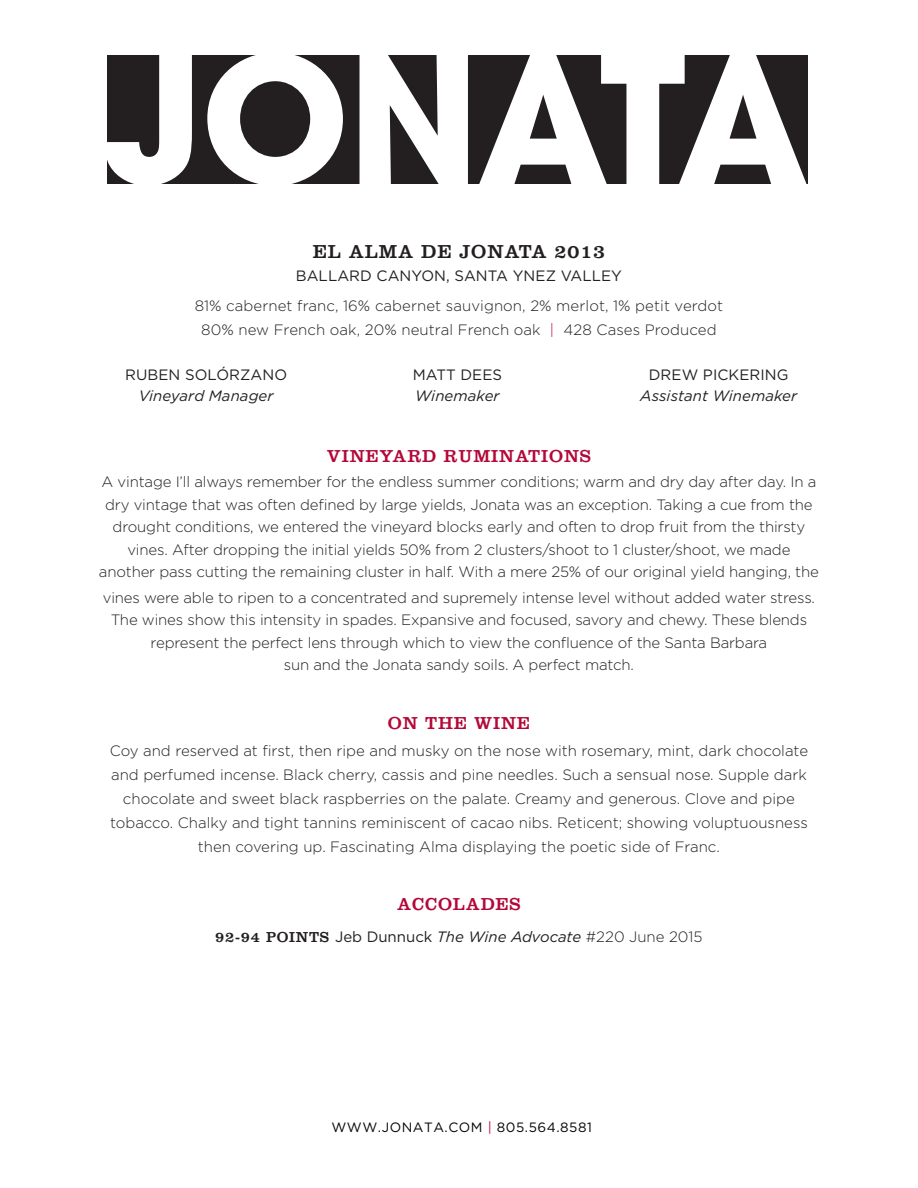
<style>
.page{position:relative;width:918px;height:1188px;background:#fff}
.page>*{position:absolute;margin:0;border:0;box-sizing:border-box;transform-origin:0 0}
.t1{font:19.5px "Clarendon";letter-spacing:.05em;color:#231f20}
.t2{font:18px "Clarendon";letter-spacing:.05em;color:#b30838}
.t3{font:300 15px/22.5px "Gotham";letter-spacing:-.01em;color:#231f20;text-align:center}
.t4{font:italic 15px "Gotham";letter-spacing:.005em;color:#231f20}
.t5{font:15px "Gotham";letter-spacing:.005em;color:#231f20}
.t6{font:13.5px "Gotham";letter-spacing:.04em;color:#050504}
.s1{color:#b30838}
.s2{font-family:"Clarendon";font-style:normal}
.s3{font-style:normal}
.s4{font-weight:300;font-style:normal}
</style>
<div class="page">
<div style="left:107px;top:55px;width:701px;height:128px;background:#231f20"></div>
<svg style="left:107px;top:55px;width:85px;height:129px"></svg>
<svg style="left:207px;top:55px;width:136px;height:129px"></svg>
<svg style="left:360px;top:55px;width:108px;height:129px"></svg>
<svg style="left:479px;top:55px;width:328px;height:129px"></svg>
<h1 class="t1" style="left:313px;top:240px;width:294px">EL ALMA DE JONATA 2013</h1>
<p class="t5" style="left:296px;top:266px;width:328px">BALLARD CANYON, SANTA YNEZ VALLEY</p>
<p class="t3" style="left:195px;top:293px;width:530px;line-height:24px">81% cabernet franc, 16% cabernet sauvignon, 2% merlot, 1% petit verdot<br>80% new French oak, 20% neutral French oak <span class="s1">|</span> 428 Cases Produced</p>
<p class="t5" style="left:125px;top:365px;width:163px">RUBEN SOLÓRZANO</p>
<p class="t5" style="left:413px;top:365px;width:91px">MATT DEES</p>
<p class="t5" style="left:649px;top:365px;width:141px">DREW PICKERING</p>
<p class="t4" style="left:139px;top:386px;width:136px">Vineyard Manager</p>
<p class="t4" style="left:415px;top:386px;width:86px">Winemaker</p>
<p class="t4" style="left:640px;top:386px;width:158px">Assistant Winemaker</p>
<p class="t2" style="left:327px;top:445px;width:265px">VINEYARD RUMINATIONS</p>
<p class="t3" style="left:99px;top:470px;width:721px">A vintage I’ll always remember for the endless summer conditions; warm and dry day after day. In a dry vintage that was often defined by large yields, Jonata was an exception. Taking a cue from the drought conditions, we entered the vineyard blocks early and often to drop fruit from the thirsty vines. After dropping the initial yields 50% from 2 clusters/shoot to 1 cluster/shoot, we made another pass cutting the remaining cluster in half. With a mere 25% of our original yield hanging, the</p>
<p class="t3" style="left:103px;top:586px;width:714px">vines were able to ripen to a concentrated and supremely intense level without added water stress.<br>The wines show this intensity in spades. Expansive and focused, savory and chewy. These blends represent the perfect lens through which to view the confluence of the Santa Barbara<br>sun and the Jonata sandy soils. A perfect match.</p>
<p class="t2" style="left:388px;top:713px;width:143px">ON THE WINE</p>
<p class="t3" style="left:110px;top:739px;width:700px;line-height:24px">Coy and reserved at first, then ripe and musky on the nose with rosemary, mint, dark chocolate and perfumed incense. Black cherry, cassis and pine needles. Such a sensual nose. Supple dark chocolate and sweet black raspberries on the palate. Creamy and generous. Clove and pipe tobacco. Chalky and tight tannins reminiscent of cacao nibs. Reticent; showing voluptuousness then covering up. Fascinating Alma displaying the poetic side of Franc.</p>
<p class="t2" style="left:397px;top:894px;width:125px">ACCOLADES</p>
<p class="t4" style="left:215px;top:927px;width:489px"><span class="s2">92-94 POINTS</span> <span class="s3">Jeb Dunnuck</span> The Wine Advocate <span class="s4">#220 June 2015</span></p>
<p class="t6" style="left:331px;top:1119px;width:262px">WWW.JONATA.COM <span class="s1">|</span> 805.564.8581</p>
</div>
